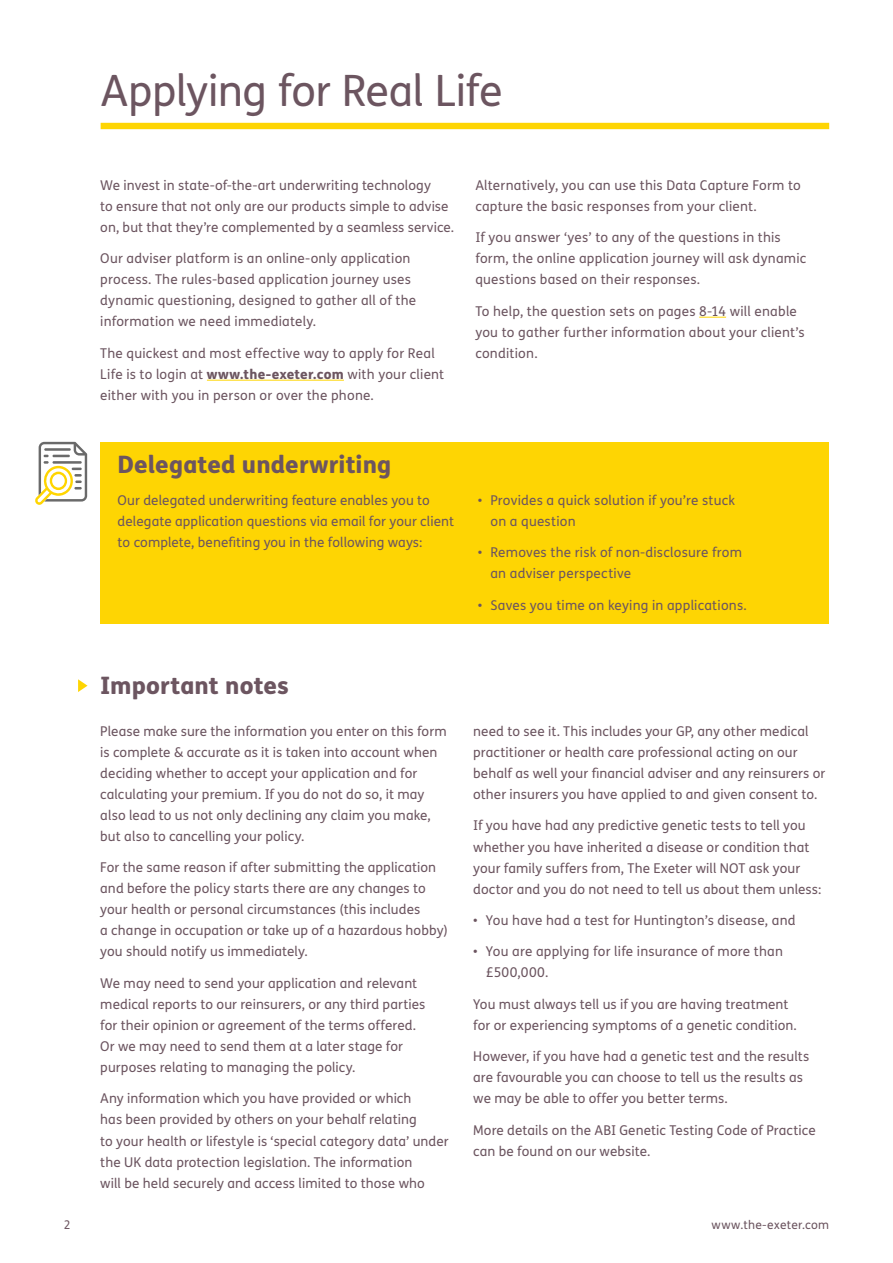
<style>
.page{position:relative;width:893px;height:1263px;background:#fff}
.page>*{position:absolute;margin:0;border:0;box-sizing:border-box;transform-origin:0 0}
.Section_Heading{font:43.2px "FS Me";letter-spacing:-.015em;color:#6c5560}
.Subheading_16pt{font:800 24px "FS Me";letter-spacing:.005em;color:#6c5560}
.Body{font:13.5px/21px "FS Me";letter-spacing:.01em;color:#6c5560}
.t1{font:12px "FS Me";letter-spacing:.02em;color:#6c5560}
.s1{font-weight:800}
</style>
<div class="page">
<div style="left:101px;top:442px;width:728px;height:181px;background:#fed503"></div>
<div style="left:101px;top:123px;width:728px;height:6px;background:#fed503"></div>
<hr style="left:207px;top:380px;width:137px;height:1px;background:#fed503">
<svg style="left:699px;top:317px;width:27px;height:1px"></svg>
<svg style="left:78px;top:679px;width:10px;height:13px"></svg>
<svg style="left:35px;top:442px;width:52px;height:63px"></svg>
<p class="Section_Heading" style="left:101px;top:61px;width:403px">Applying for Real Life</p>
<p class="Body" style="left:100px;top:174px;width:355px">We invest in state-of-the-art underwriting technology<br>to ensure that not only are our products simple to advise on, but that they’re complemented by a seamless service.</p>
<p class="Body" style="left:100px;top:248px;width:317px">Our adviser platform is an online-only application process. The rules-based application journey uses dynamic questioning, designed to gather all of the information we need immediately.</p>
<p class="Body" style="left:100px;top:342px;width:345px">The quickest and most effective way to apply for Real<br>Life is to login at <span class="s1">www.the-exeter.com</span> with your client either with you in person or over the phone.</p>
<p class="Body" style="left:475px;top:174px;width:327px">Alternatively, you can use this Data Capture Form to capture the basic responses from your client.</p>
<p class="Body" style="left:475px;top:227px;width:333px">If you answer ‘yes’ to any of the questions in this form, the online application journey will ask dynamic questions based on their responses.</p>
<p class="Body" style="left:475px;top:300px;width:331px">To help, the question sets on pages 8-14 will enable you to gather further information about your client’s condition.</p>
<p class="Subheading_16pt" style="left:118px;top:446px;width:275px">Delegated underwriting</p>
<p class="Body" style="left:118px;top:489px;width:338px">Our delegated underwriting feature enables you to delegate application questions via email for your client to complete, benefiting you in the following ways:</p>
<p class="Body" style="left:490px;top:489px;width:246px;text-indent:-13px">• Provides a quick solution if you’re stuck on a question</p>
<p class="Body" style="left:490px;top:542px;width:253px;text-indent:-13px">• Removes the risk of non-disclosure from an adviser perspective</p>
<p class="Body" style="left:478px;top:594px;width:270px">• Saves you time on keying in applications.</p>
<p class="Subheading_16pt" style="left:100px;top:666px;width:190px">Important notes</p>
<p class="Body" style="left:100px;top:720px;width:348px">Please make sure the information you enter on this form is complete &amp; accurate as it is taken into account when deciding whether to accept your application and for calculating your premium. If you do not do so, it may also lead to us not only declining any claim you make, but also to cancelling your policy.</p>
<p class="Body" style="left:100px;top:857px;width:349px">For the same reason if after submitting the application and before the policy starts there are any changes to your health or personal circumstances (this includes<br>a change in occupation or take up of a hazardous hobby) you should notify us immediately.</p>
<p class="Body" style="left:100px;top:972px;width:327px">We may need to send your application and relevant medical reports to our reinsurers, or any third parties for their opinion or agreement of the terms offered.<br>Or we may need to send them at a later stage for purposes relating to managing the policy.</p>
<p class="Body" style="left:100px;top:1088px;width:350px">Any information which you have provided or which<br>has been provided by others on your behalf relating<br>to your health or lifestyle is ‘special category data’ under the UK data protection legislation. The information<br>will be held securely and access limited to those who</p>
<p class="Body" style="left:473px;top:720px;width:354px">need to see it. This includes your GP, any other medical practitioner or health care professional acting on our behalf as well your financial adviser and any reinsurers or other insurers you have applied to and given consent to.</p>
<p class="Body" style="left:473px;top:815px;width:350px">If you have had any predictive genetic tests to tell you whether you have inherited a disease or condition that your family suffers from, The Exeter will NOT ask your doctor and you do not need to tell us about them unless:</p>
<p class="Body" style="left:473px;top:909px;width:324px">• You have had a test for Huntington’s disease, and</p>
<p class="Body" style="left:486px;top:941px;width:299px;text-indent:-13px">• You are applying for life insurance of more than £500,000.</p>
<p class="Body" style="left:473px;top:993px;width:325px">You must always tell us if you are having treatment for or experiencing symptoms of a genetic condition.</p>
<p class="Body" style="left:473px;top:1046px;width:338px">However, if you have had a genetic test and the results are favourable you can choose to tell us the results as we may be able to offer you better terms.</p>
<p class="Body" style="left:473px;top:1119px;width:344px">More details on the ABI Genetic Testing Code of Practice can be found on our website.</p>
<p class="t1" style="left:64px;top:1216px;width:8px">2</p>
<p class="t1" style="left:711px;top:1216px;width:119px">www.the-exeter.com</p>
</div>
